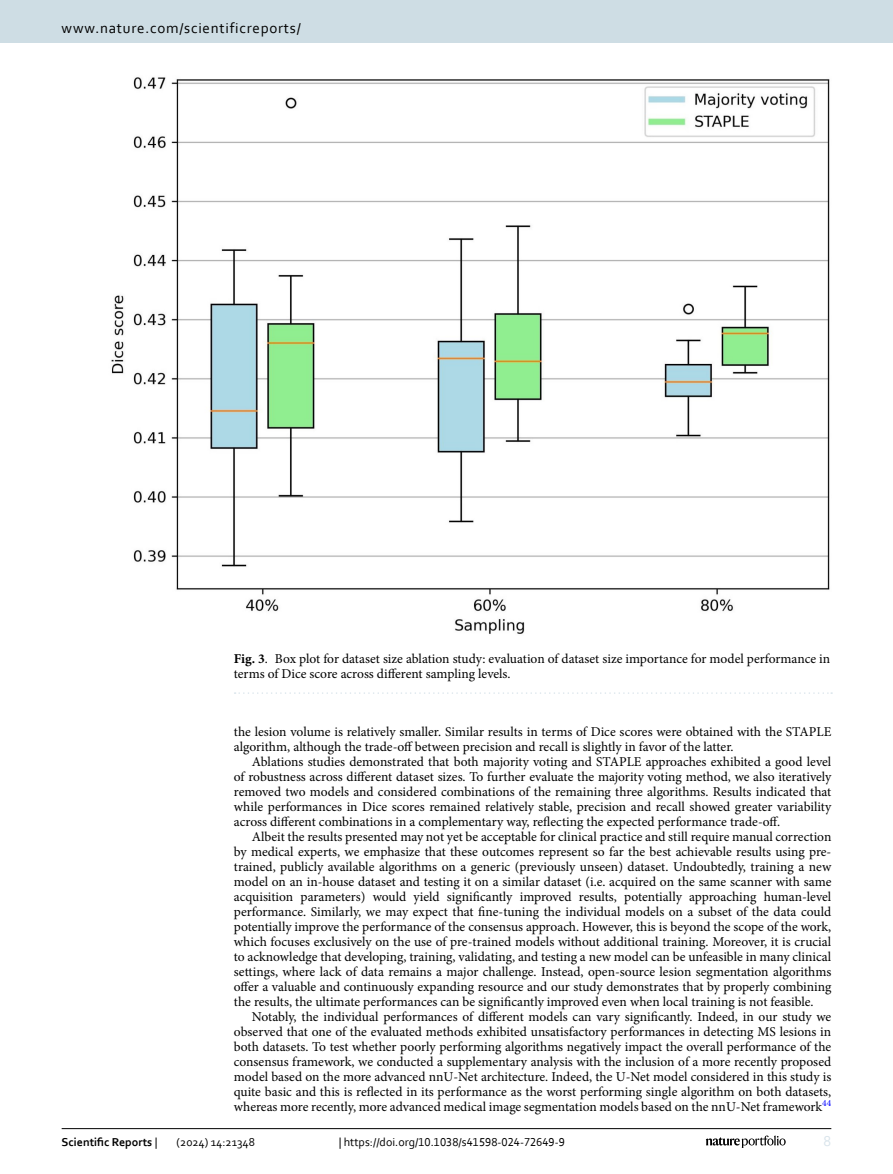
<style>
.page{position:relative;width:893px;height:1174px;background:#fff}
.page>*{position:absolute;margin:0;border:0;box-sizing:border-box;transform-origin:0 0}
.t1{font:15px "Corbel";letter-spacing:.05em;color:#000}
.t2{font:15px "Corbel";color:#d9e4eb}
.Body_Text_Indent{font:13.5px/15px "Minion Pro";color:#000;text-align:justify}
.Body_Text{font:13.5px/15px "Minion Pro";color:#000}
.Figure_Caption{font:13.5px/15px "Minion Pro";color:#000}
.t3{font:12px "Corbel";color:#000}
.t4{font:700 12px "Corbel";color:#000}
.s1{font-weight:700}
.s2{font-weight:400}
</style>
<div class="page">
<img style="left:111px;top:77px;width:719px;height:557px">
<svg style="left:235px;top:692px;width:597px;height:2px"></svg>
<hr style="left:62px;top:1128px;width:769px;height:1px;background:#000">
<svg style="left:706px;top:1135px;width:80px;height:12px"></svg>
<div style="left:0;top:0;width:893px;height:43px;background:#cedde4"></div>
<p class="t1" style="left:62px;top:18px;width:241px">www.nature.com/scientificreports/</p>
<p class="Figure_Caption" style="left:234px;top:651px;width:598px"><span class="s1">Fig. 3</span>. Box plot for dataset size ablation study: evaluation of dataset size importance for model performance in terms of Dice score across different sampling levels.</p>
<p class="Body_Text" style="left:234px;top:724px;width:599px">the lesion volume is relatively smaller. Similar results in terms of Dice scores were obtained with the STAPLE algorithm, although the trade-off between precision and recall is slightly in favor of the latter.</p>
<p class="Body_Text_Indent" style="left:234px;top:754px;width:599px;text-indent:18px">Ablations studies demonstrated that both majority voting and STAPLE approaches exhibited a good level of robustness across different dataset sizes. To further evaluate the majority voting method, we also iteratively removed two models and considered combinations of the remaining three algorithms. Results indicated that while performances in Dice scores remained relatively stable, precision and recall showed greater variability across different combinations in a complementary way, reflecting the expected performance trade-off.</p>
<p class="Body_Text_Indent" style="left:234px;top:829px;width:599px;text-indent:18px">Albeit the results presented may not yet be acceptable for clinical practice and still require manual correction by medical experts, we emphasize that these outcomes represent so far the best achievable results using pre&shy;trained, publicly available algorithms on a generic (previously unseen) dataset. Undoubtedly, training a new model on an in-house dataset and testing it on a similar dataset (i.e. acquired on the same scanner with same acquisition parameters) would yield significantly improved results, potentially approaching human-level performance. Similarly, we may expect that fine-tuning the individual models on a subset of the data could potentially improve the performance of the consensus approach. However, this is beyond the scope of the work, which focuses exclusively on the use of pre-trained models without additional training. Moreover, it is crucial to acknowledge that developing, training, validating, and testing a new model can be unfeasible in many clinical settings, where lack of data remains a major challenge. Instead, open-source lesion segmentation algorithms offer a valuable and continuously expanding resource and our study demonstrates that by properly combining the results, the ultimate performances can be significantly improved even when local training is not feasible.</p>
<p class="Body_Text_Indent" style="left:234px;top:1009px;width:599px;text-indent:18px">Notably, the individual performances of different models can vary significantly. Indeed, in our study we observed that one of the evaluated methods exhibited unsatisfactory performances in detecting MS lesions in both datasets. To test whether poorly performing algorithms negatively impact the overall performance of the consensus framework, we conducted a supplementary analysis with the inclusion of a more recently proposed model based on the more advanced nnU-Net architecture. Indeed, the U-Net model considered in this study is quite basic and this is reflected in its performance as the worst performing single algorithm on both datasets, whereas more recently, more advanced medical image segmentation models based on the nnU-Net framework<sup>44</sup></p>
<p class="t4" style="left:62px;top:1134px;width:97px">Scientific Reports <span class="s2">|</span></p>
<p class="t3" style="left:177px;top:1134px;width:80px">(2024) 14:21348</p>
<p class="t3" style="left:339px;top:1134px;width:228px">| https://doi.org/10.1038/s41598-024-72649-9</p>
<p class="t2" style="left:824px;top:1132px;width:9px">8</p>
</div>
